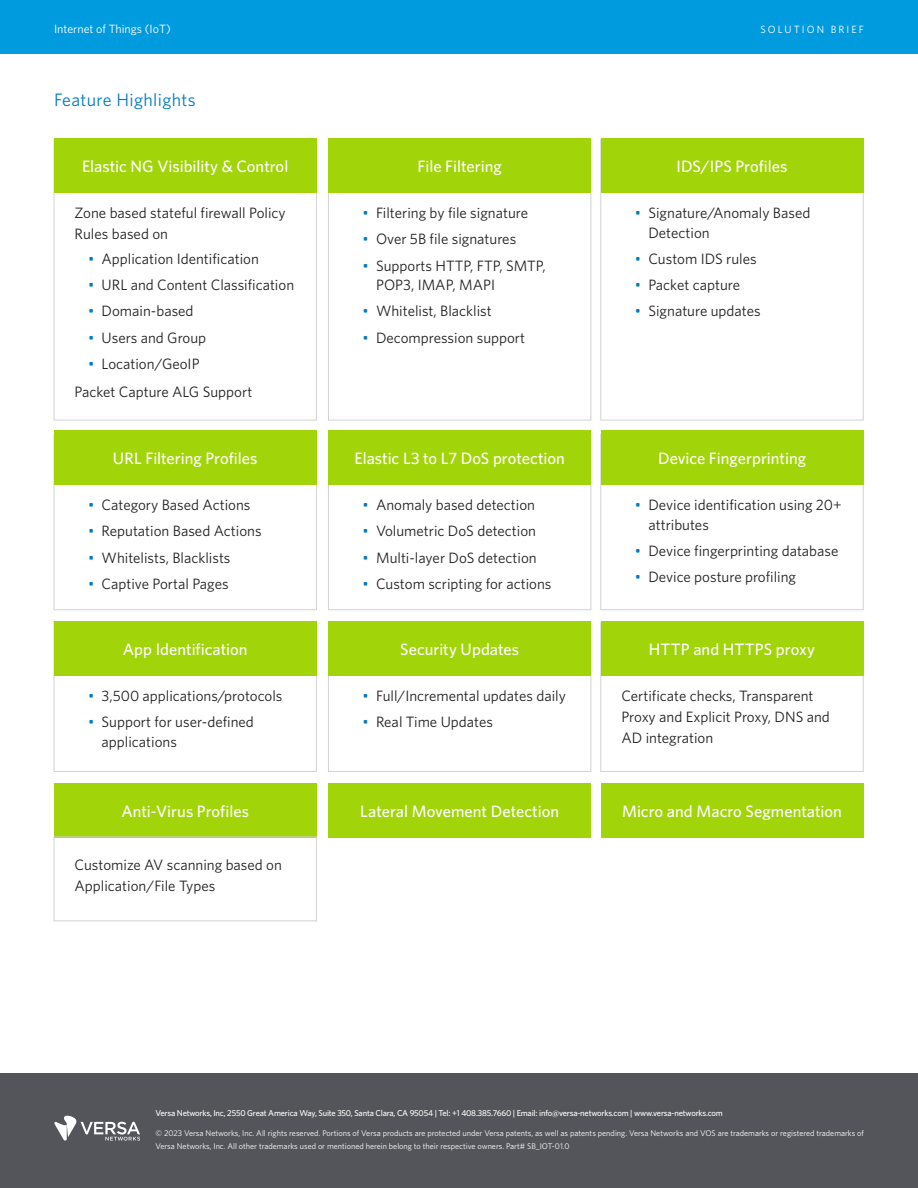
<style>
.page{position:relative;width:918px;height:1188px;background:#fff}
.page>*{position:absolute;margin:0;border:0;box-sizing:border-box;transform-origin:0 0}
.t1{font:18px "Whitney";letter-spacing:.02em;color:#007cc2}
.Feature_Title{font:500 16.5px "Whitney";color:#fff}
.Box_text_left{font:15px/21px "Whitney";color:#231f20}
.t2{font:12px "Whitney";color:#fff}
.t3{font:10.5px "Whitney";letter-spacing:.2em;color:#fff}
.Address{font:500 8.55px "Whitney";letter-spacing:-.02em;color:#fff}
.copyright{font:8.25px/13.5px "Whitney";color:#fff}
.s1{color:#007cc2}
</style>
<div class="page">
<div style="left:0;top:0;width:918px;height:54px;background:#009bde"></div>
<div style="left:0;top:1074px;width:918px;height:114px;background:#54555a"></div>
<svg style="left:54px;top:1115px;width:86px;height:26px"></svg>
<div style="left:54px;top:139px;width:263px;height:281px;border:1px solid #d1d2d4"></div>
<div style="left:54px;top:434px;width:263px;height:176px;border:1px solid #d1d2d4"></div>
<div style="left:54px;top:622px;width:263px;height:150px;border:1px solid #d1d2d4"></div>
<div style="left:54px;top:784px;width:262px;height:54px;background:#a2d40a"></div>
<div style="left:54px;top:139px;width:262px;height:54px;background:#a2d40a"></div>
<div style="left:54px;top:431px;width:262px;height:54px;background:#a2d40a"></div>
<div style="left:54px;top:622px;width:262px;height:54px;background:#a2d40a"></div>
<div style="left:328px;top:434px;width:263px;height:176px;border:1px solid #d1d2d4"></div>
<div style="left:328px;top:622px;width:263px;height:150px;border:1px solid #d1d2d4"></div>
<div style="left:328px;top:784px;width:263px;height:54px;background:#a2d40a"></div>
<div style="left:328px;top:139px;width:263px;height:54px;background:#a2d40a"></div>
<div style="left:328px;top:431px;width:263px;height:54px;background:#a2d40a"></div>
<div style="left:328px;top:622px;width:263px;height:54px;background:#a2d40a"></div>
<div style="left:600px;top:139px;width:264px;height:281px;border:1px solid #d1d2d4"></div>
<div style="left:600px;top:434px;width:264px;height:176px;border:1px solid #d1d2d4"></div>
<div style="left:600px;top:622px;width:264px;height:150px;border:1px solid #d1d2d4"></div>
<div style="left:601px;top:784px;width:262px;height:54px;background:#a2d40a"></div>
<div style="left:601px;top:139px;width:262px;height:54px;background:#a2d40a"></div>
<div style="left:601px;top:431px;width:262px;height:54px;background:#a2d40a"></div>
<div style="left:601px;top:622px;width:262px;height:54px;background:#a2d40a"></div>
<div style="left:54px;top:837px;width:263px;height:84px;border:1px solid #d1d2d4"></div>
<h1 class="t2" style="left:54px;top:21px;width:118px">Internet of Things (IoT)</h1>
<h1 class="t3" style="left:760px;top:22px;width:105px">SOLUTION BRIEF</h1>
<h1 class="t1" style="left:54px;top:88px;width:143px">Feature Highlights</h1>
<p class="Feature_Title" style="left:82px;top:155px;width:208px">Elastic NG Visibility &amp; Control</p>
<p class="Feature_Title" style="left:418px;top:155px;width:86px">File Filtering</p>
<p class="Feature_Title" style="left:677px;top:155px;width:113px">IDS/IPS Profiles</p>
<p class="Box_text_left" style="left:75px;top:202px;width:213px">Zone based stateful firewall Policy<br>Rules based on</p>
<p class="Box_text_left" style="left:88px;top:248px;width:172px"><span class="s1">•</span> Application Identification</p>
<p class="Box_text_left" style="left:88px;top:274px;width:208px"><span class="s1">•</span> URL and Content Classification</p>
<p class="Box_text_left" style="left:88px;top:300px;width:107px"><span class="s1">•</span> Domain-based</p>
<p class="Box_text_left" style="left:88px;top:327px;width:120px"><span class="s1">•</span> Users and Group</p>
<p class="Box_text_left" style="left:88px;top:353px;width:113px"><span class="s1">•</span> Location/GeoIP</p>
<p class="Box_text_left" style="left:75px;top:381px;width:179px">Packet Capture ALG Support</p>
<p class="Box_text_left" style="left:363px;top:202px;width:167px"><span class="s1">•</span> Filtering by file signature</p>
<p class="Box_text_left" style="left:363px;top:228px;width:155px"><span class="s1">•</span> Over 5B file signatures</p>
<p class="Box_text_left" style="left:376px;top:255px;width:171px;line-height:19.5px;text-indent:-14px"><span class="s1">•</span> Supports HTTP, FTP, SMTP,<br>POP3, IMAP, MAPI</p>
<p class="Box_text_left" style="left:363px;top:300px;width:131px"><span class="s1">•</span> Whitelist, Blacklist</p>
<p class="Box_text_left" style="left:363px;top:327px;width:164px"><span class="s1">•</span> Decompression support</p>
<p class="Box_text_left" style="left:648px;top:203px;width:163px;line-height:19.5px;text-indent:-14px"><span class="s1">•</span> Signature/Anomaly Based<br>Detection</p>
<p class="Box_text_left" style="left:635px;top:248px;width:123px"><span class="s1">•</span> Custom IDS rules</p>
<p class="Box_text_left" style="left:635px;top:274px;width:107px"><span class="s1">•</span> Packet capture</p>
<p class="Box_text_left" style="left:635px;top:300px;width:127px"><span class="s1">•</span> Signature updates</p>
<p class="Feature_Title" style="left:113px;top:447px;width:146px">URL Filtering Profiles</p>
<p class="Feature_Title" style="left:354px;top:447px;width:212px">Elastic L3 to L7 DoS protection</p>
<p class="Feature_Title" style="left:658px;top:447px;width:149px">Device Fingerprinting</p>
<p class="Box_text_left" style="left:88px;top:494px;width:164px"><span class="s1">•</span> Category Based Actions</p>
<p class="Box_text_left" style="left:88px;top:520px;width:175px"><span class="s1">•</span> Reputation Based Actions</p>
<p class="Box_text_left" style="left:88px;top:547px;width:144px"><span class="s1">•</span> Whitelists, Blacklists</p>
<p class="Box_text_left" style="left:88px;top:573px;width:142px"><span class="s1">•</span> Captive Portal Pages</p>
<p class="Box_text_left" style="left:363px;top:494px;width:174px"><span class="s1">•</span> Anomaly based detection</p>
<p class="Box_text_left" style="left:363px;top:520px;width:175px"><span class="s1">•</span> Volumetric DoS detection</p>
<p class="Box_text_left" style="left:363px;top:547px;width:176px"><span class="s1">•</span> Multi-layer DoS detection</p>
<p class="Box_text_left" style="left:363px;top:573px;width:190px"><span class="s1">•</span> Custom scripting for actions</p>
<p class="Box_text_left" style="left:648px;top:495px;width:195px;line-height:19.5px;text-indent:-14px"><span class="s1">•</span> Device identification using 20+ attributes</p>
<p class="Box_text_left" style="left:635px;top:540px;width:205px"><span class="s1">•</span> Device fingerprinting database</p>
<p class="Box_text_left" style="left:635px;top:566px;width:163px"><span class="s1">•</span> Device posture profiling</p>
<p class="Feature_Title" style="left:123px;top:638px;width:126px">App Identification</p>
<p class="Feature_Title" style="left:400px;top:638px;width:121px">Security Updates</p>
<p class="Feature_Title" style="left:649px;top:638px;width:168px">HTTP and HTTPS proxy</p>
<p class="Box_text_left" style="left:88px;top:685px;width:196px"><span class="s1">•</span> 3,500 applications/protocols</p>
<p class="Box_text_left" style="left:102px;top:712px;width:154px;line-height:19.5px;text-indent:-14px"><span class="s1">•</span> Support for user-defined applications</p>
<p class="Box_text_left" style="left:363px;top:685px;width:205px"><span class="s1">•</span> Full/Incremental updates daily</p>
<p class="Box_text_left" style="left:363px;top:711px;width:132px"><span class="s1">•</span> Real Time Updates</p>
<p class="Box_text_left" style="left:621px;top:685px;width:210px">Certificate checks, Transparent<br>Proxy and Explicit Proxy, DNS and<br>AD integration</p>
<p class="Feature_Title" style="left:121px;top:800px;width:129px">Anti-Virus Profiles</p>
<p class="Feature_Title" style="left:360px;top:800px;width:200px">Lateral Movement Detection</p>
<p class="Feature_Title" style="left:622px;top:800px;width:221px">Micro and Macro Segmentation</p>
<p class="Box_text_left" style="left:75px;top:853px;width:209px">Customize AV scanning based on<br>Application/File Types</p>
<p class="Address" style="left:156px;top:1107px;width:569px">Versa Networks, Inc, 2550 Great America Way, Suite 350, Santa Clara, CA 95054 | Tel: +1 408.385.7660 | Email: info@versa-networks.com | www.versa-networks.com</p>
<p class="copyright" style="left:156px;top:1126px;width:710px">© 2023 Versa Networks, Inc. All rights reserved. Portions of Versa products are protected under Versa patents, as well as patents pending. Versa Networks and VOS are trademarks or registered trademarks of<br>Versa Networks, Inc. All other trademarks used or mentioned herein belong to their respective owners. Part# SB_IOT-01.0</p>
</div>
